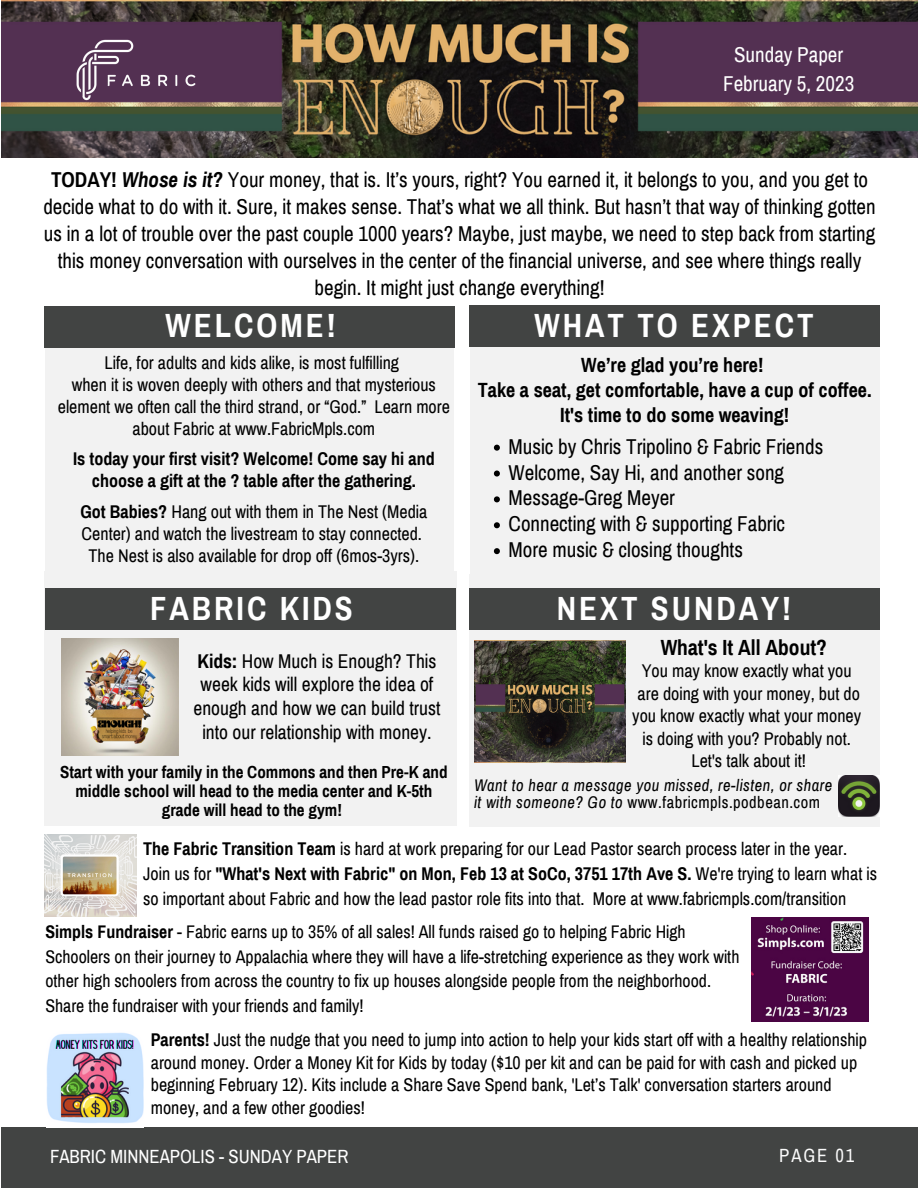
<style>
.page{position:relative;width:918px;height:1188px;background:#fff}
.page>*{position:absolute;margin:0;border:0;box-sizing:border-box;transform-origin:0 0}
.t1{font:700 32.85px "Archivo Narrow";letter-spacing:.09em;color:#fff}
.t2{font:700 21.45px "Archivo Narrow";color:#000}
.t3{font:21px/26px "Archivo Narrow";color:#000}
.t4{font:21px/29.2px "Archivo Narrow";color:#fff;text-align:center}
.t5{font:700 20.1px/25.2px "Archivo Narrow";color:#000;text-align:center}
.t6{font:19.5px/23.7px "Archivo Narrow";color:#000;text-align:center}
.t7{font:18.6px "Archivo Narrow";color:#fff}
.t8{font:18.6px "Archivo Narrow";letter-spacing:.1em;color:#fafafa}
.t9{font:18px/22.5px "Archivo Narrow";color:#000;text-align:center}
.t10{font:700 18px/21.9px "Archivo Narrow";color:#000;text-align:center}
.t11{font:17.85px/24.6px "Archivo Narrow";color:#000}
.t12{font:700 17.1px/19.2px "Archivo Narrow";color:#000;text-align:center}
.t13{font:italic 16.5px/16.8px "Archivo Narrow";letter-spacing:.03em;color:#000}
.s1{font-weight:700}
.s2{font-weight:700;font-style:italic}
.s3{font-style:normal}
</style>
<div class="page">
<div style="left:1px;top:1127px;width:917px;height:61px;background:#424443"></div>
<div style="left:45px;top:327px;width:409px;height:252px;background:#f2f2f2"></div>
<div style="left:470px;top:326px;width:409px;height:254px;background:#f2f2f2"></div>
<div style="left:44px;top:307px;width:411px;height:41px;background:#424443"></div>
<div style="left:469px;top:305px;width:410px;height:42px;background:#424443"></div>
<div style="left:44px;top:571px;width:413px;height:255px;background:#f2f2f2"></div>
<div style="left:45px;top:588px;width:411px;height:41px;background:#424443"></div>
<div style="left:469px;top:575px;width:410px;height:252px;background:#f2f2f2"></div>
<div style="left:469px;top:588px;width:411px;height:41px;background:#424443"></div>
<img style="left:61px;top:639px;width:117px;height:117px">
<img style="left:44px;top:835px;width:92px;height:82px">
<img style="left:474px;top:641px;width:152px;height:121px">
<img style="left:752px;top:917px;width:117px;height:105px">
<img style="left:46px;top:1032px;width:97px;height:91px">
<img style="left:1px;top:0;width:917px;height:158px">
<img style="left:71px;top:37px;width:130px;height:65px">
<img style="left:839px;top:776px;width:40px;height:40px">
<svg style="left:494px;top:445px;width:6px;height:6px"></svg>
<svg style="left:494px;top:471px;width:6px;height:6px"></svg>
<svg style="left:494px;top:496px;width:6px;height:6px"></svg>
<svg style="left:494px;top:522px;width:6px;height:6px"></svg>
<svg style="left:494px;top:548px;width:6px;height:6px"></svg>
<p class="t4" style="left:723px;top:40px;width:133px">Sunday Paper<br>February 5, 2023</p>
<p class="t3" style="left:43px;top:167px;width:834px;line-height:27px;text-align:center"><span class="s1">TODAY!</span> <span class="s2">Whose is it?</span> Your money, that is. It’s yours, right? You earned it, it belongs to you, and you get to decide what to do with it. Sure, it makes sense. That’s what we all think. But hasn’t that way of thinking gotten us in a lot of trouble over the past couple 1000 years? Maybe, just maybe, we need to step back from starting this money conversation with ourselves in the center of the financial universe, and see where things really begin. It might just change everything!</p>
<h1 class="t1" style="left:166px;top:308px;width:172px">WELCOME!</h1>
<p class="t9" style="left:58px;top:352px;width:394px;line-height:21.9px">Life, for adults and kids alike, is most fulfilling<br>when it is woven deeply with others and that mysterious element we often call the third strand, or “God.” Learn more about Fabric at www.FabricMpls.com</p>
<p class="t10" style="left:73px;top:448px;width:363px">Is today your first visit? Welcome! Come say hi and choose a gift at the ? table after the gathering.</p>
<p class="t9" style="left:80px;top:501px;width:348px;line-height:21.9px"><span class="s1">Got Babies?</span> Hang out with them in The Nest (Media<br>Center) and watch the livestream to stay connected.<br>The Nest is also available for drop off (6mos-3yrs).</p>
<h1 class="t1" style="left:535px;top:308px;width:280px">WHAT TO EXPECT</h1>
<p class="t5" style="left:478px;top:352px;width:395px">We’re glad you’re here!<br>Take a seat, get comfortable, have a cup of coffee.<br>It's time to do some weaving!</p>
<p class="t3" style="left:509px;top:434px;width:316px">Music by Chris Tripolino &amp; Fabric Friends<br>Welcome, Say Hi, and another song<br>Message-Greg Meyer<br>Connecting with &amp; supporting Fabric<br>More music &amp; closing thoughts</p>
<h1 class="t1" style="left:150px;top:591px;width:204px">FABRIC KIDS</h1>
<h1 class="t1" style="left:557px;top:591px;width:236px">NEXT SUNDAY!</h1>
<p class="t2" style="left:661px;top:636px;width:168px">What's It All About?</p>
<p class="t9" style="left:632px;top:660px;width:230px">You may know exactly what you are doing with your money, but do you know exactly what your money is doing with you? Probably not.<br>Let's talk about it!</p>
<p class="t6" style="left:193px;top:649px;width:249px"><span class="s1">Kids:</span> How Much is Enough? This week kids will explore the idea of enough and how we can build trust into our relationship with money.</p>
<p class="t12" style="left:60px;top:763px;width:389px">Start with your family in the Commons and then Pre-K and middle school will head to the media center and K-5th grade will head to the gym!</p>
<p class="t9" style="left:143px;top:837px;width:735px;line-height:24.8px;text-align:left"><span class="s1">The Fabric Transition Team</span> is hard at work preparing for our Lead Pastor search process later in the year.<br>Join us for <span class="s1">"What's Next with Fabric" on Mon, Feb 13 at SoCo, 3751 17th Ave S.</span> We're trying to learn what is so important about Fabric and how the lead pastor role fits into that. More at www.fabricmpls.com/transition</p>
<p class="t11" style="left:45px;top:920px;width:696px"><span class="s1">Simpls Fundraiser</span> - Fabric earns up to 35% of all sales! All funds raised go to helping Fabric High Schoolers on their journey to Appalachia where they will have a life-stretching experience as they work with other high schoolers from across the country to fix up houses alongside people from the neighborhood.<br>Share the fundraiser with your friends and family!</p>
<p class="t9" style="left:151px;top:1029px;width:718px;text-align:left"><span class="s1">Parents!</span> Just the nudge that you need to jump into action to help your kids start off with a healthy relationship around money. Order a Money Kit for Kids by today ($10 per kit and can be paid for with cash and picked up beginning February 12). Kits include a Share Save Spend bank, 'Let’s Talk' conversation starters around money, and a few other goodies!</p>
<p class="t13" style="left:474px;top:778px;width:360px">Want to hear a message you missed, re-listen, or share it with someone? Go to <span class="s3">www.fabricmpls.podbean.com</span></p>
<p class="t7" style="left:50px;top:1146px;width:300px">FABRIC MINNEAPOLIS - SUNDAY PAPER</p>
<p class="t8" style="left:779px;top:1146px;width:76px">PAGE 01</p>
</div>
